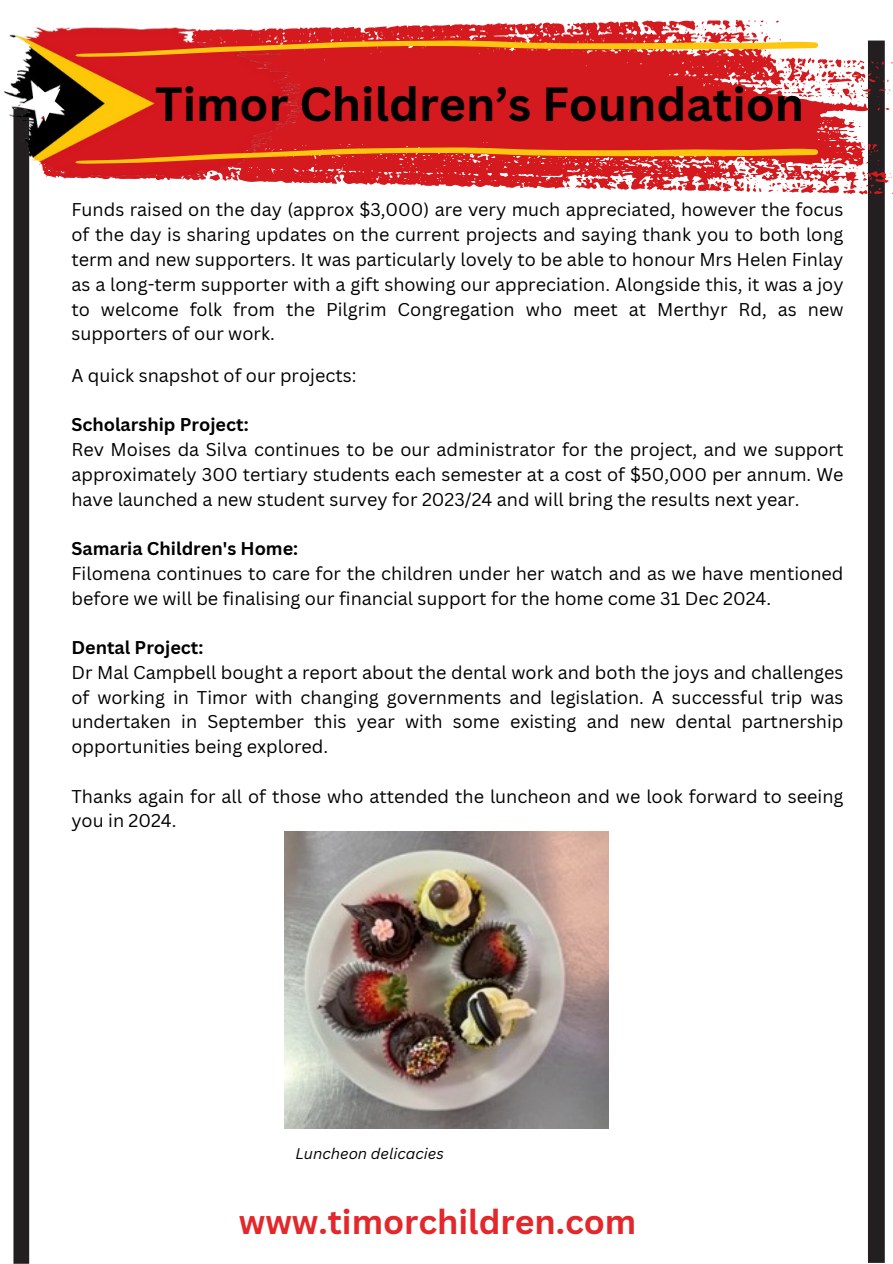
<style>
.page{position:relative;width:893px;height:1264px;background:#fff}
.page>*{position:absolute;margin:0;border:0;box-sizing:border-box;transform-origin:0 0}
.t1{font:700 46.5px "Canva Sans";color:#000}
.t2{font:700 33.75px "Canva Sans";color:#e3272b}
.t3{font:18px/24.8px "Canva Sans";color:#000;text-align:justify}
.t4{font:700 18px "Canva Sans";color:#000}
.t5{font:italic 15px "Canva Sans";color:#000}
</style>
<div class="page">
<div style="left:867px;top:41px;width:17px;height:1221px;background:#231f20"></div>
<svg style="left:284px;top:20px;width:608px;height:175px;fill:#d4191f"></svg>
<div style="left:13px;top:109px;width:16px;height:1154px;background:#231f20"></div>
<img style="left:4px;top:27px;width:304px;height:155px">
<svg style="left:75px;top:41px;width:743px;height:16px;background:#e5662d"></svg>
<svg style="left:75px;top:147px;width:743px;height:17px;background:#e25923"></svg>
<svg style="left:22px;top:77px;width:49px;height:48px"></svg>
<img style="left:284px;top:831px;width:324px;height:297px">
<p class="t1" style="left:155px;top:71px;width:650px">Timor Children’s Foundation</p>
<p class="t3" style="left:71px;top:197px;width:773px">Funds raised on the day (approx $3,000) are very much appreciated, however the focus of the day is sharing updates on the current projects and saying thank you to both long term and new supporters. It was particularly lovely to be able to honour Mrs Helen Finlay as a long-term supporter with a gift showing our appreciation. Alongside this, it was a joy to welcome folk from the Pilgrim Congregation who meet at Merthyr Rd, as new supporters of our work.</p>
<p class="t3" style="left:71px;top:362px;width:286px">A quick snapshot of our projects:</p>
<p class="t4" style="left:71px;top:412px;width:179px">Scholarship Project:</p>
<p class="t3" style="left:71px;top:436px;width:773px">Rev Moises da Silva continues to be our administrator for the project, and we support approximately 300 tertiary students each semester at a cost of $50,000 per annum. We have launched a new student survey for 2023/24 and will bring the results next year.</p>
<p class="t4" style="left:71px;top:536px;width:228px">Samaria Children's Home:</p>
<p class="t3" style="left:71px;top:560px;width:773px">Filomena continues to care for the children under her watch and as we have mentioned before we will be finalising our financial support for the home come 31 Dec 2024.</p>
<p class="t4" style="left:71px;top:635px;width:133px">Dental Project:</p>
<p class="t3" style="left:71px;top:659px;width:773px">Dr Mal Campbell bought a report about the dental work and both the joys and challenges of working in Timor with changing governments and legislation. A successful trip was undertaken in September this year with some existing and new dental partnership opportunities being explored.</p>
<p class="t3" style="left:71px;top:783px;width:773px">Thanks again for all of those who attended the luncheon and we look forward to seeing you in 2024.</p>
<p class="t5" style="left:295px;top:1142px;width:150px">Luncheon delicacies</p>
<p class="t2" style="left:239px;top:1197px;width:399px">www.timorchildren.com</p>
</div>
